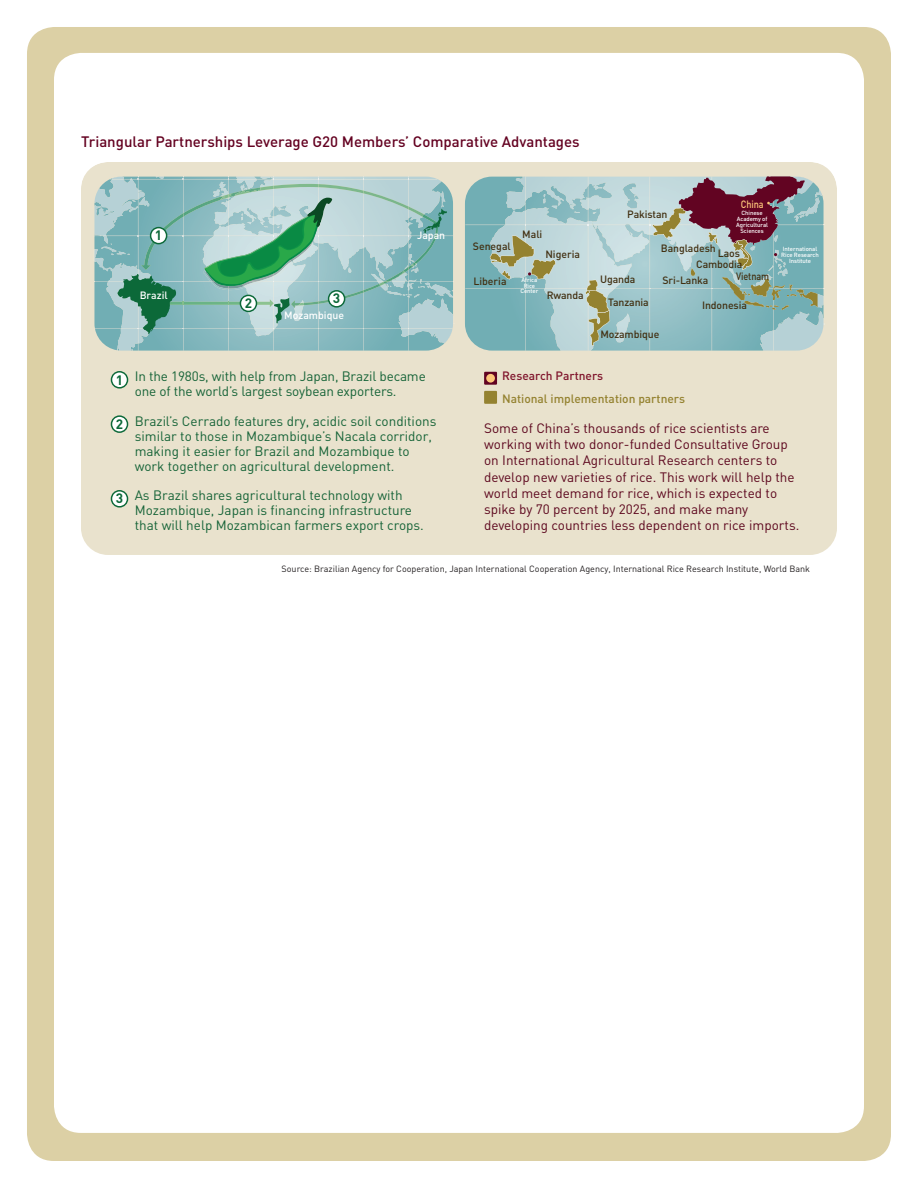
<style>
.page{position:relative;width:918px;height:1188px;background:#fff}
.page>*{position:absolute;margin:0;border:0;box-sizing:border-box;transform-origin:0 0}
.t1{font:500 15px "DIN";color:#640221}
.t2{font:13.5px/15px "DIN";color:#156337}
.t3{font:13.5px/16.2px "DIN";color:#5d071e}
.t4{font:700 13.5px "DIN";color:#0c6939}
.t5{font:500 12px/22.5px "DIN";color:#948230}
.t6{font:500 10.5px/15.3px "DIN";letter-spacing:-.01em;color:#423012}
.t7{font:500 10.5px "DIN";color:#fff}
.t8{font:500 10.5px "DIN";letter-spacing:-.01em;color:#423012;scale:.87 1}
.t9{font:500 10.5px "DIN";letter-spacing:-.01em;color:#fdc67a;scale:.87 1}
.t10{font:9px "DIN";color:#231f20}
.t11{font:500 6px/6px "DIN";letter-spacing:-.01em;color:#fff;text-align:center}
.s1{color:#80152c}
</style>
<div class="page">
<div style="left:27px;top:27px;width:864px;height:1134px;background:#dcd0a5;border-radius:27px"></div>
<div style="left:54px;top:53px;width:810px;height:1080px;background:#fff;border-radius:27px"></div>
<div style="left:81px;top:162px;width:756px;height:393px;background:#e9e2cd"></div>
<img style="left:465px;top:177px;width:357px;height:174px">
<img style="left:712px;top:310px;width:1px;height:41px">
<img style="left:525px;top:280px;width:1px;height:71px">
<img style="left:650px;top:310px;width:1px;height:41px">
<img style="left:465px;top:288px;width:185px;height:1px">
<img style="left:465px;top:225px;width:40px;height:1px">
<img style="left:526px;top:177px;width:124px;height:48px">
<img style="left:525px;top:177px;width:1px;height:59px">
<img style="left:588px;top:177px;width:1px;height:174px">
<img style="left:545px;top:288px;width:70px;height:1px">
<img style="left:505px;top:225px;width:145px;height:1px">
<img style="left:760px;top:311px;width:64px;height:40px">
<svg style="left:774px;top:330px;width:1px;height:21px"></svg>
<svg style="left:543px;top:194px;width:3px;height:9px"></svg>
<svg style="left:552px;top:206px;width:5px;height:3px"></svg>
<img style="left:615px;top:313px;width:15px;height:29px">
<svg style="left:585px;top:280px;width:25px;height:66px;background:#aab393"></svg>
<svg style="left:490px;top:236px;width:66px;height:44px;background:#aab9a4"></svg>
<svg style="left:650px;top:176px;width:175px;height:134px;background:#8e9b9f"></svg>
<div style="left:136px;top:372px;width:290px;height:12px;background:#e9e2cd"></div>
<div style="left:136px;top:387px;width:259px;height:12px;background:#e9e2cd"></div>
<div style="left:485px;top:423px;width:285px;height:10px;background:#e9e2cd"></div>
<div style="left:484px;top:439px;width:304px;height:13px;background:#e9e2cd"></div>
<div style="left:485px;top:456px;width:292px;height:12px;background:#e9e2cd"></div>
<div style="left:485px;top:472px;width:310px;height:13px;background:#e9e2cd"></div>
<div style="left:484px;top:488px;width:293px;height:13px;background:#e9e2cd"></div>
<div style="left:485px;top:504px;width:263px;height:13px;background:#e9e2cd"></div>
<div style="left:485px;top:521px;width:313px;height:12px;background:#e9e2cd"></div>
<div style="left:135px;top:491px;width:268px;height:12px;background:#e9e2cd"></div>
<div style="left:136px;top:506px;width:276px;height:12px;background:#e9e2cd"></div>
<div style="left:135px;top:521px;width:288px;height:12px;background:#e9e2cd"></div>
<div style="left:136px;top:416px;width:300px;height:13px;background:#e9e2cd"></div>
<div style="left:135px;top:431px;width:297px;height:13px;background:#e9e2cd"></div>
<div style="left:136px;top:446px;width:274px;height:13px;background:#e9e2cd"></div>
<div style="left:135px;top:461px;width:258px;height:13px;background:#e9e2cd"></div>
<div style="left:484px;top:391px;width:13px;height:13px;background:#948230"></div>
<div style="left:484px;top:372px;width:13px;height:13px;background:#620422"></div>
<div style="left:486px;top:374px;width:9px;height:9px;background:#fdc67a;border-radius:50%"></div>
<svg style="left:111px;top:371px;width:17px;height:18px"></svg>
<svg style="left:111px;top:415px;width:17px;height:18px"></svg>
<svg style="left:111px;top:490px;width:17px;height:18px"></svg>
<svg style="left:94px;top:177px;width:360px;height:174px;background:#90bebb"></svg>
<p class="t1" style="left:81px;top:132px;width:500px">Triangular Partnerships Leverage G20 Members’ Comparative Advantages</p>
<p class="t4" style="left:155px;top:227px;width:9px">1</p>
<p class="t7" style="left:140px;top:289px;width:30px">Brazil</p>
<p class="t4" style="left:245px;top:295px;width:9px">2</p>
<p class="t4" style="left:333px;top:290px;width:9px">3</p>
<p class="t7" style="left:284px;top:309px;width:61px">Mozambique</p>
<p class="t7" style="left:417px;top:228px;width:30px">Japan</p>
<p class="t6" style="left:473px;top:239px;width:40px">Senegal</p>
<p class="t6" style="left:473px;top:273px;width:35px">Liberia</p>
<p class="t6" style="left:522px;top:226px;width:22px">Mali</p>
<p class="t6" style="left:545px;top:246px;width:36px">Nigeria</p>
<p class="t11" style="left:522px;top:277px;width:17px">Africa</p>
<p class="t11" style="left:520px;top:283px;width:20px;line-height:5.4px">Rice<br>Center</p>
<p class="t6" style="left:547px;top:288px;width:39px">Rwanda</p>
<p class="t6" style="left:627px;top:206px;width:42px">Pakistan</p>
<p class="t9" style="left:741px;top:197px;width:28px">China</p>
<p class="t11" style="left:736px;top:210px;width:33px">Chinese<br>Academy of<br>Agricultural<br>Sciences</p>
<p class="t6" style="left:600px;top:271px;width:37px">Uganda</p>
<p class="t6" style="left:608px;top:295px;width:42px">Tanzania</p>
<p class="t6" style="left:661px;top:240px;width:56px">Bangladesh</p>
<p class="t6" style="left:718px;top:245px;width:24px">Laos</p>
<p class="t6" style="left:662px;top:256px;width:81px;text-indent:34px">Cambodia<br>Sri-Lanka</p>
<p class="t8" style="left:736px;top:269px;width:39px">Vietnam</p>
<p class="t6" style="left:702px;top:297px;width:46px">Indonesia</p>
<p class="t6" style="left:600px;top:326px;width:60px">Mozambique</p>
<p class="t11" style="left:781px;top:245px;width:39px">International<br>Rice Research<br>Institute</p>
<p class="t4" style="left:116px;top:371px;width:9px">1</p>
<p class="t4" style="left:116px;top:415px;width:9px">2</p>
<p class="t4" style="left:116px;top:490px;width:9px">3</p>
<p class="t2" style="left:135px;top:369px;width:293px">In the 1980s, with help from Japan, Brazil became one of the world’s largest soybean exporters.</p>
<p class="t2" style="left:135px;top:413px;width:303px">Brazil’s Cerrado features dry, acidic soil conditions similar to those in Mozambique’s Nacala corridor, making it easier for Brazil and Mozambique to work together on agricultural development.</p>
<p class="t2" style="left:135px;top:488px;width:291px">As Brazil shares agricultural technology with<br>Mozambique, Japan is financing infrastructure that will help Mozambican farmers export crops.</p>
<p class="t5" style="left:502px;top:364px;width:185px"><span class="s1">Research Partners<br></span>National implementation partners</p>
<p class="t3" style="left:484px;top:420px;width:317px">Some of China’s thousands of rice scientists are working with two donor-funded Consultative Group on International Agricultural Research centers to develop new varieties of rice. This work will help the world meet demand for rice, which is expected to spike by 70 percent by 2025, and make many developing countries less dependent on rice imports.</p>
<p class="t10" style="left:282px;top:563px;width:530px">Source: Brazilian Agency for Cooperation, Japan International Cooperation Agency, International Rice Research Institute, World Bank</p>
</div>
